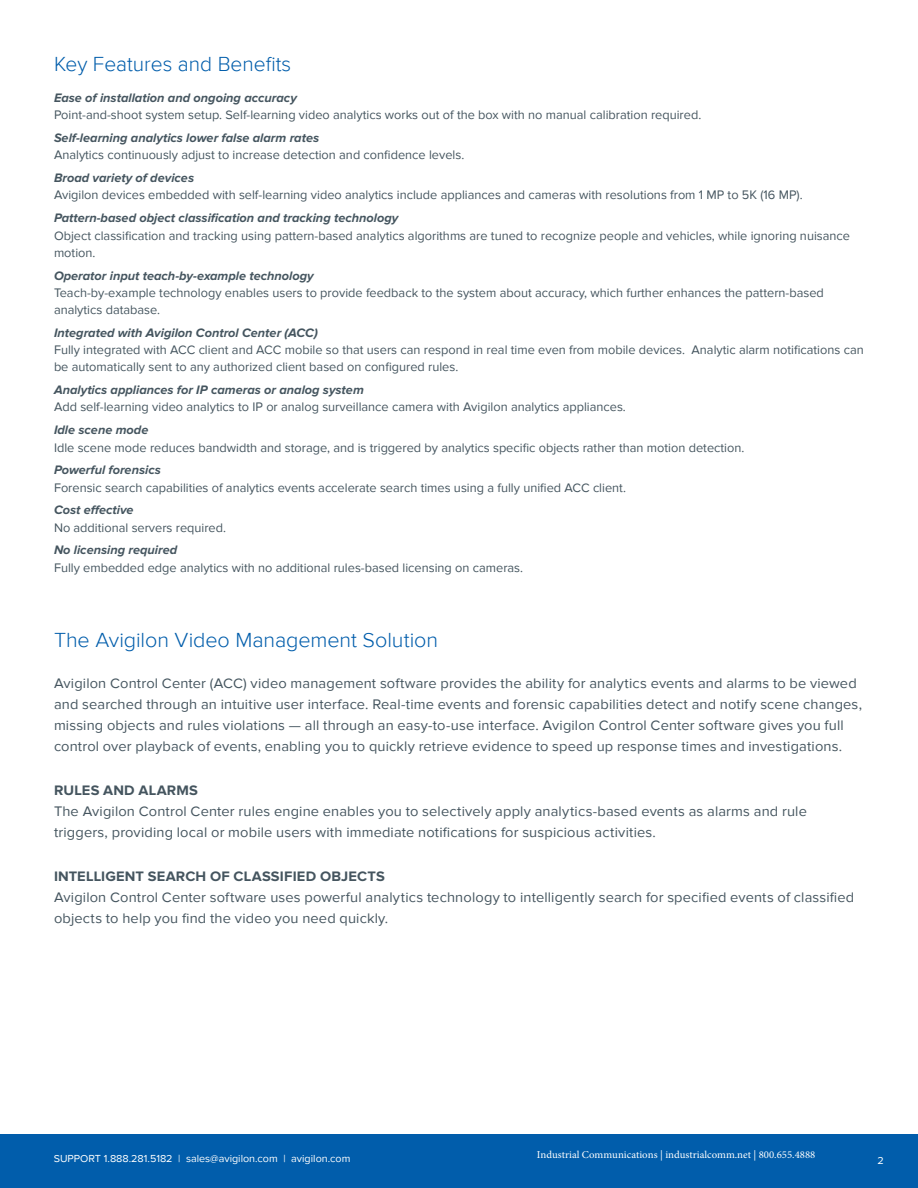
<style>
.page{position:relative;width:918px;height:1188px;background:#fff}
.page>*{position:absolute;margin:0;border:0;box-sizing:border-box;transform-origin:0 0}
.Body{font:300 21px "Proxima Nova";letter-spacing:-.005em;color:#015dab}
.Paragraph_Style_1{font:300 21px "Proxima Nova";color:#015dab}
.Body-2{font:14.25px/21px "Proxima Nova";letter-spacing:.01em;color:#45555f}
.Section_Headings{font:700 14.25px "Proxima Nova";letter-spacing:.015em;color:#45555f}
.Spec_List{font:12.75px/17.2px "Proxima Nova";color:#45555f}
.Spec_Table{font:italic 700 12.75px "Proxima Nova";color:#45555f}
.t1{font:10.5px "Minion Pro";color:#fff}
.Contact{font:10.5px "Proxima Nova";color:#fff}
</style>
<div class="page">
<div style="left:0;top:1134px;width:918px;height:54px;background:#015dab"></div>
<p class="Paragraph_Style_1" style="left:54px;top:52px;width:239px">Key Features and Benefits</p>
<p class="Spec_Table" style="left:54px;top:91px;width:244px">Ease of installation and ongoing accuracy</p>
<p class="Spec_List" style="left:54px;top:107px;width:649px">Point-and-shoot system setup. Self-learning video analytics works out of the box with no manual calibration required.</p>
<p class="Spec_Table" style="left:54px;top:131px;width:267px">Self-learning analytics lower false alarm rates</p>
<p class="Spec_List" style="left:54px;top:147px;width:412px">Analytics continuously adjust to increase detection and confidence levels.</p>
<p class="Spec_Table" style="left:54px;top:171px;width:142px">Broad variety of devices</p>
<p class="Spec_List" style="left:54px;top:187px;width:750px">Avigilon devices embedded with self-learning video analytics include appliances and cameras with resolutions from 1 MP to 5K (16 MP).</p>
<p class="Spec_Table" style="left:54px;top:211px;width:346px">Pattern-based object classification and tracking technology</p>
<p class="Spec_List" style="left:54px;top:227px;width:798px">Object classification and tracking using pattern-based analytics algorithms are tuned to recognize people and vehicles, while ignoring nuisance motion.</p>
<p class="Spec_Table" style="left:54px;top:268px;width:261px">Operator input teach-by-example technology</p>
<p class="Spec_List" style="left:54px;top:284px;width:771px">Teach-by-example technology enables users to provide feedback to the system about accuracy, which further enhances the pattern-based analytics database.</p>
<p class="Spec_Table" style="left:54px;top:325px;width:265px">Integrated with Avigilon Control Center (ACC)</p>
<p class="Spec_List" style="left:54px;top:341px;width:811px">Fully integrated with ACC client and ACC mobile so that users can respond in real time even from mobile devices. Analytic alarm notifications can be automatically sent to any authorized client based on configured rules.</p>
<p class="Spec_Table" style="left:54px;top:383px;width:311px">Analytics appliances for IP cameras or analog system</p>
<p class="Spec_List" style="left:54px;top:399px;width:573px">Add self-learning video analytics to IP or analog surveillance camera with Avigilon analytics appliances.</p>
<p class="Spec_Table" style="left:54px;top:423px;width:96px">Idle scene mode</p>
<p class="Spec_List" style="left:54px;top:439px;width:692px">Idle scene mode reduces bandwidth and storage, and is triggered by analytics specific objects rather than motion detection.</p>
<p class="Spec_Table" style="left:54px;top:463px;width:108px">Powerful forensics</p>
<p class="Spec_List" style="left:54px;top:479px;width:573px">Forensic search capabilities of analytics events accelerate search times using a fully unified ACC client.</p>
<p class="Spec_Table" style="left:54px;top:503px;width:81px">Cost effective</p>
<p class="Spec_List" style="left:54px;top:519px;width:174px">No additional servers required.</p>
<p class="Spec_Table" style="left:54px;top:543px;width:125px">No licensing required</p>
<p class="Spec_List" style="left:54px;top:559px;width:471px">Fully embedded edge analytics with no additional rules-based licensing on cameras.</p>
<p class="Body" style="left:54px;top:627px;width:386px">The Avigilon Video Management Solution</p>
<p class="Body-2" style="left:54px;top:673px;width:810px">Avigilon Control Center (ACC) video management software provides the ability for analytics events and alarms to be viewed and searched through an intuitive user interface. Real-time events and forensic capabilities detect and notify scene changes, missing objects and rules violations — all through an easy-to-use interface. Avigilon Control Center software gives you full control over playback of events, enabling you to quickly retrieve evidence to speed up response times and investigations.</p>
<p class="Section_Headings" style="left:54px;top:782px;width:146px">RULES AND ALARMS</p>
<p class="Body-2" style="left:54px;top:801px;width:755px">The Avigilon Control Center rules engine enables you to selectively apply analytics-based events as alarms and rule triggers, providing local or mobile users with immediate notifications for suspicious activities.</p>
<p class="Section_Headings" style="left:54px;top:868px;width:332px">INTELLIGENT SEARCH OF CLASSIFIED OBJECTS</p>
<p class="Body-2" style="left:54px;top:887px;width:802px">Avigilon Control Center software uses powerful analytics technology to intelligently search for specified events of classified objects to help you find the video you need quickly.</p>
<p class="t1" style="left:537px;top:1148px;width:280px">Industrial Communications | industrialcomm.net | 800.655.4888</p>
<p class="Contact" style="left:54px;top:1153px;width:298px">SUPPORT 1.888.281.5182 | sales@avigilon.com | avigilon.com</p>
<p class="Contact" style="left:877px;top:1154px;width:8px">2</p>
</div>
